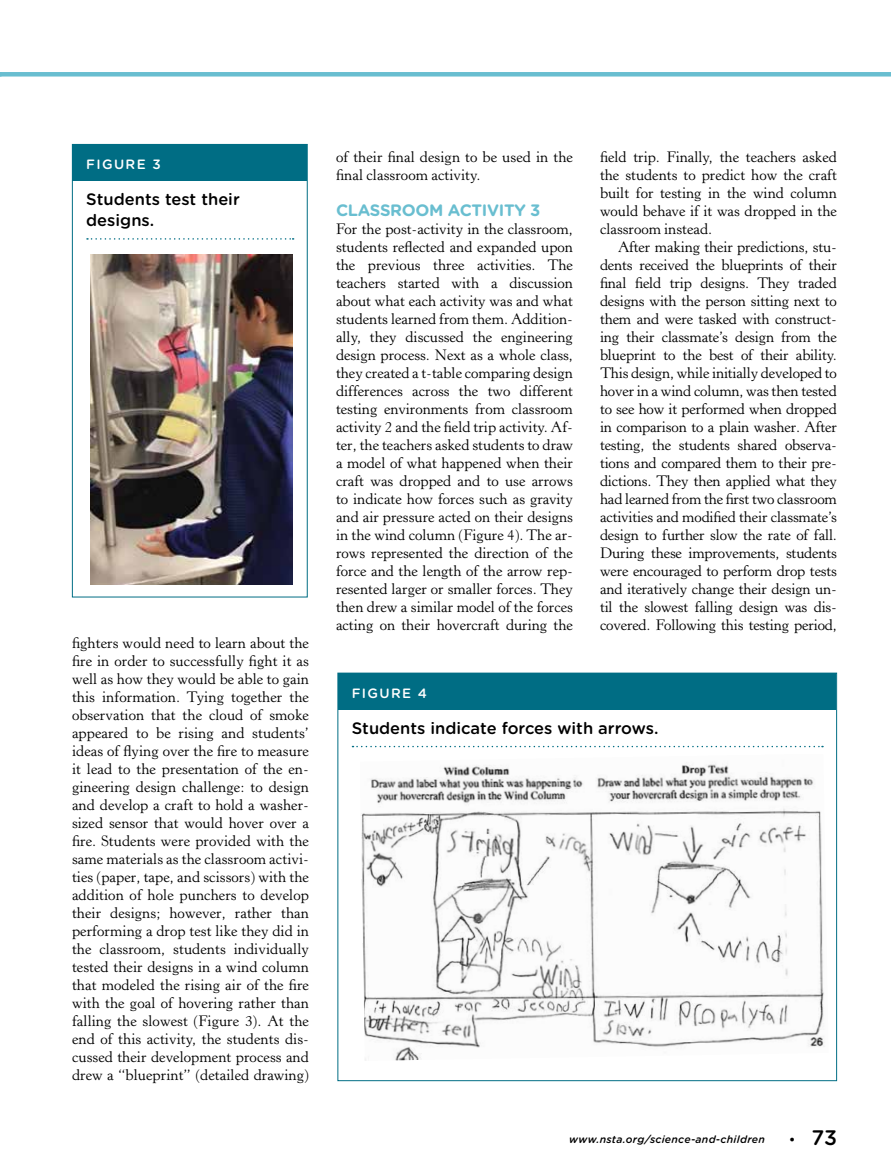
<style>
.page{position:relative;width:891px;height:1175px;background:#fff}
.page>*{position:absolute;margin:0;border:0;box-sizing:border-box;transform-origin:0 0}
.t1{font:500 21px "Gotham Rounded";color:#000}
.t2{font:500 16.5px/21px "Gotham Rounded";color:#000}
.t3{font:700 16.5px "Gotham Rounded";letter-spacing:-.02em;color:#69bed0}
.t4{font:15px/18px "Horley Old Style MT Std";color:#000;text-align:justify}
.t5{font:500 13.5px "Gotham Rounded";letter-spacing:.1em;color:#fff}
.t6{font:italic 500 10.5px "Gotham Rounded";letter-spacing:.025em;color:#000}
.s1{font-family:"Horley Old Style MT Std";font-weight:700;font-size:13.5px}
</style>
<div class="page">
<div style="left:73px;top:145px;width:234px;height:36px;background:#006d84"></div>
<svg style="left:87px;top:238px;width:207px;height:2px"></svg>
<div style="left:72px;top:144px;width:236px;height:453px;border:1px solid #006d84"></div>
<img style="left:90px;top:254px;width:203px;height:330px">
<div style="left:338px;top:673px;width:498px;height:36px;background:#006d84"></div>
<svg style="left:352px;top:745px;width:471px;height:2px"></svg>
<img style="left:361px;top:763px;width:464px;height:297px">
<hr style="left:0;top:72px;width:891px;height:4px;background:#69bed0">
<p class="t5" style="left:86px;top:155px;width:76px">FIGURE 3</p>
<p class="t2" style="left:86px;top:188px;width:155px">Students test their designs.</p>
<p class="t4" style="left:72px;top:634px;width:239px">fighters would need to learn about the fire in order to successfully fight it as well as how they would be able to gain this information. Tying together the observation that the cloud of smoke appeared to be rising and students’ ideas of flying over the fire to measure it lead to the presentation of the en&shy;gineering design challenge: to design and develop a craft to hold a washer&shy;sized sensor that would hover over a fire. Students were provided with the same materials as the classroom activi&shy;ties (paper, tape, and scissors) with the addition of hole punchers to develop their designs; however, rather than performing a drop test like they did in the classroom, students individually tested their designs in a wind column that modeled the rising air of the fire with the goal of hovering rather than falling the slowest (Figure 3). At the end of this activity, the students dis&shy;cussed their development process and drew a “blueprint” (detailed drawing)</p>
<p class="t4" style="left:336px;top:148px;width:238px">of their final design to be used in the final classroom activity.</p>
<p class="t3" style="left:336px;top:198px;width:206px">CLASSROOM ACTIVITY 3</p>
<p class="t4" style="left:336px;top:220px;width:239px">For the post-activity in the classroom, students reflected and expanded upon the previous three activities. The teachers started with a discussion about what each activity was and what students learned from them. Addition&shy;ally, they discussed the engineering design process. Next as a whole class, they created a t-table comparing design differences across the two different testing environments from classroom activity 2 and the field trip activity. Af&shy;ter, the teachers asked students to draw a model of what happened when their craft was dropped and to use arrows to indicate how forces such as gravity and air pressure acted on their designs in the wind column (Figure 4). The ar&shy;rows represented the direction of the force and the length of the arrow rep&shy;resented larger or smaller forces. They then drew a similar model of the forces acting on their hovercraft during the</p>
<p class="t4" style="left:600px;top:148px;width:239px">field trip. Finally, the teachers asked the students to predict how the craft built for testing in the wind column would behave if it was dropped in the classroom instead.</p>
<p class="t4" style="left:600px;top:238px;width:239px;text-indent:18px">After making their predictions, stu&shy;dents received the blueprints of their final field trip designs. They traded designs with the person sitting next to them and were tasked with construct&shy;ing their classmate’s design from the blueprint to the best of their ability.<br>This design, while initially developed to hover in a wind column, was then tested to see how it performed when dropped in comparison to a plain washer. After testing, the students shared observa&shy;tions and compared them to their pre&shy;dictions. They then applied what they had learned from the first two classroom activities and modified their classmate’s design to further slow the rate of fall.<br>During these improvements, students were encouraged to perform drop tests and iteratively change their design un&shy;til the slowest falling design was dis&shy;covered. Following this testing period,</p>
<p class="t5" style="left:352px;top:683px;width:77px">FIGURE 4</p>
<p class="t2" style="left:352px;top:716px;width:308px">Students indicate forces with arrows.</p>
<p class="t6" style="left:569px;top:1132px;width:197px">www.nsta.org/science-and-children</p>
<h1 class="t1" style="left:790px;top:1122px;width:49px"><span class="s1">•</span> 73</h1>
</div>
